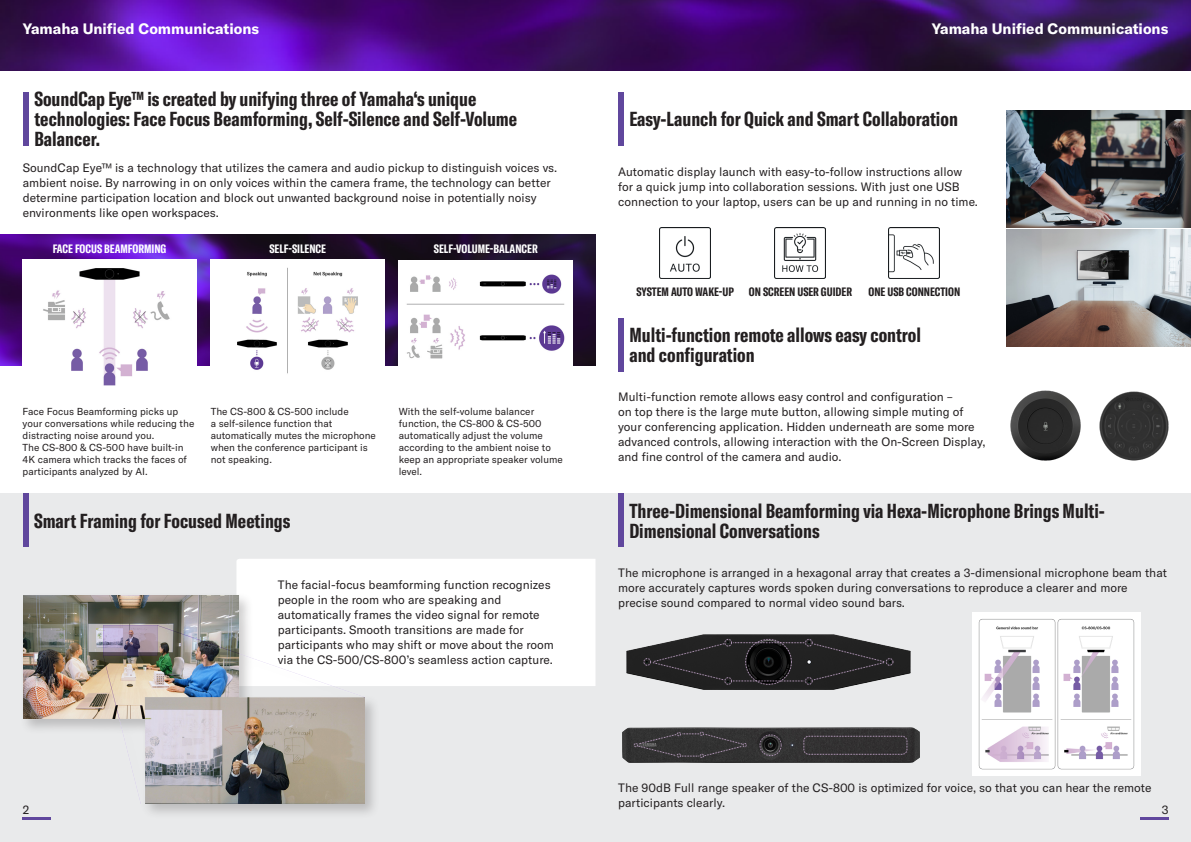
<style>
.page{position:relative;width:1191px;height:842px;background:#fff}
.page>*{position:absolute;margin:0;border:0;box-sizing:border-box;transform-origin:0 0}
.t1{font:700 extra-condensed 20px/20px "GT America Y";color:#231f20}
.t2{font:700 14.9px "GT America Y";color:#fff}
.t3{font:12px/15px "GT America Y";color:#231f20}
.t4{font:700 extra-condensed 12px "GT America Y";color:#fff}
.t5{font:700 extra-condensed 12px "GT America Y";color:#231f20}
.t6{font:10px/12px "GT America Y";color:#231f20}
</style>
<div class="page">
<div style="left:595px;top:493px;width:596px;height:349px;background:#e9eaeb"></div>
<div style="left:0;top:494px;width:595px;height:348px;background:#e9eaeb"></div>
<img style="left:0;top:0;width:1191px;height:71px">
<hr style="left:1140px;top:817px;width:28px;height:2px;background:#60479d">
<img style="left:0;top:234px;width:595px;height:131px">
<img style="left:23px;top:260px;width:174px;height:126px">
<div style="left:23px;top:92px;width:5px;height:53px;background:#60479d"></div>
<img style="left:211px;top:260px;width:174px;height:114px">
<img style="left:399px;top:261px;width:174px;height:104px">
<img style="left:626px;top:635px;width:284px;height:54px">
<div style="left:643px;top:658px;width:8px;height:7px;border:1px dashed #c9aad0;border-radius:50%"></div>
<svg style="left:733px;top:642px;width:71px;height:1px"></svg>
<svg style="left:813px;top:643px;width:71px;height:37px;background:#262526"></svg>
<svg style="left:733px;top:681px;width:71px;height:1px"></svg>
<svg style="left:652px;top:643px;width:73px;height:37px;background:#272627"></svg>
<div style="left:886px;top:658px;width:7px;height:7px;border:1px dashed #c9aad0;border-radius:50%"></div>
<div style="left:724px;top:639px;width:8px;height:7px;border:1px dashed #c9aad0;border-radius:50%"></div>
<div style="left:724px;top:677px;width:8px;height:7px;border:1px dashed #c9aad0;border-radius:50%"></div>
<div style="left:805px;top:677px;width:7px;height:7px;border:1px dashed #c9aad0;border-radius:50%"></div>
<div style="left:805px;top:639px;width:7px;height:7px;border:1px dashed #c9aad0;border-radius:50%"></div>
<div style="left:745px;top:639px;width:46px;height:45px;border:1px dashed #c9aad0;border-radius:50%"></div>
<img style="left:972px;top:613px;width:168px;height:162px">
<div style="left:23px;top:494px;width:5px;height:53px;background:#60479d"></div>
<img style="left:659px;top:227px;width:51px;height:51px">
<img style="left:888px;top:227px;width:51px;height:52px">
<img style="left:774px;top:227px;width:51px;height:51px">
<div style="left:618px;top:92px;width:6px;height:53px;background:#60479d"></div>
<img style="left:1010px;top:390px;width:71px;height:70px">
<img style="left:1099px;top:391px;width:70px;height:69px">
<div style="left:618px;top:319px;width:6px;height:53px;background:#60479d"></div>
<div style="left:618px;top:494px;width:6px;height:53px;background:#60479d"></div>
<img style="left:622px;top:727px;width:298px;height:36px">
<div style="left:759px;top:735px;width:22px;height:21px;border:1px dashed #c9aad0;border-radius:50%"></div>
<div style="left:803px;top:736px;width:104px;height:18px;border:1px dashed #c9aad0;border-radius:5px"></div>
<svg style="left:634px;top:732px;width:112px;height:26px;background:#393739"></svg>
<div style="left:236px;top:559px;width:359px;height:127px;background:#fff"></div>
<div style="left:20px;top:592px;width:360px;height:227px;background:#231f20;opacity:.23"></div>
<img style="left:24px;top:596px;width:341px;height:207px">
<img style="left:1006px;top:110px;width:185px;height:237px">
<p class="t2" style="left:23px;top:20px;width:238px">Yamaha Unified Communications</p>
<p class="t2" style="left:931px;top:20px;width:238px">Yamaha Unified Communications</p>
<h1 class="t1" style="left:34px;top:88px;width:484px">SoundCap Eye™ is created by unifying three of Yamaha‘s unique technologies: Face Focus Beamforming, Self-Silence and Self-Volume<br>Balancer.</h1>
<p class="t3" style="left:23px;top:160px;width:536px">SoundCap Eye™ is a technology that utilizes the camera and audio pickup to distinguish voices vs. ambient noise. By narrowing in on only voices within the camera frame, the technology can better determine participation location and block out unwanted background noise in potentially noisy environments like open workspaces.</p>
<p class="t4" style="left:53px;top:241px;width:115px">FACE FOCUS BEAMFORMING</p>
<p class="t4" style="left:269px;top:241px;width:58px">SELF-SILENCE</p>
<p class="t4" style="left:434px;top:241px;width:105px">SELF-VOLUME-BALANCER</p>
<p class="t6" style="left:23px;top:405px;width:173px">Face Focus Beamforming picks up your conversations while reducing the distracting noise around you.<br>The CS-800 &amp; CS-500 have built-in 4K camera which tracks the faces of participants analyzed by AI.</p>
<p class="t6" style="left:211px;top:405px;width:167px">The CS-800 &amp; CS-500 include<br>a self-silence function that automatically mutes the microphone when the conference participant is not speaking.</p>
<p class="t6" style="left:399px;top:405px;width:165px">With the self-volume balancer function, the CS-800 &amp; CS-500 automatically adjust the volume according to the ambient noise to keep an appropriate speaker volume level.</p>
<h1 class="t1" style="left:34px;top:511px;width:258px">Smart Framing for Focused Meetings</h1>
<p class="t3" style="left:278px;top:577px;width:278px">The facial-focus beamforming function recognizes people in the room who are speaking and automatically frames the video signal for remote participants. Smooth transitions are made for participants who may shift or move about the room via the CS-500/CS-800’s seamless action capture.</p>
<h1 class="t1" style="left:629px;top:109px;width:330px">Easy-Launch for Quick and Smart Collaboration</h1>
<p class="t3" style="left:618px;top:164px;width:361px">Automatic display launch with easy-to-follow instructions allow for a quick jump into collaboration sessions. With just one USB connection to your laptop, users can be up and running in no time.</p>
<p class="t5" style="left:636px;top:284px;width:99px">SYSTEM AUTO WAKE-UP</p>
<p class="t5" style="left:749px;top:284px;width:104px">ON SCREEN USER GUIDER</p>
<p class="t5" style="left:868px;top:284px;width:93px">ONE USB CONNECTION</p>
<h1 class="t1" style="left:629px;top:325px;width:293px">Multi-function remote allows easy control and configuration</h1>
<p class="t3" style="left:618px;top:389px;width:369px">Multi-function remote allows easy control and configuration –<br>on top there is the large mute button, allowing simple muting of your conferencing application. Hidden underneath are some more advanced controls, allowing interaction with the On-Screen Display, and fine control of the camera and audio.</p>
<h1 class="t1" style="left:629px;top:501px;width:477px">Three-Dimensional Beamforming via Hexa-Microphone Brings Multi-<br>Dimensional Conversations</h1>
<p class="t3" style="left:618px;top:565px;width:550px">The microphone is arranged in a hexagonal array that creates a 3-dimensional microphone beam that more accurately captures words spoken during conversations to reproduce a clearer and more precise sound compared to normal video sound bars.</p>
<p class="t3" style="left:618px;top:781px;width:535px">The 90dB Full range speaker of the CS-800 is optimized for voice, so that you can hear the remote participants clearly.</p>
<p class="t3" style="left:23px;top:802px;width:8px">2</p>
<p class="t3" style="left:1162px;top:802px;width:8px">3</p>
</div>
